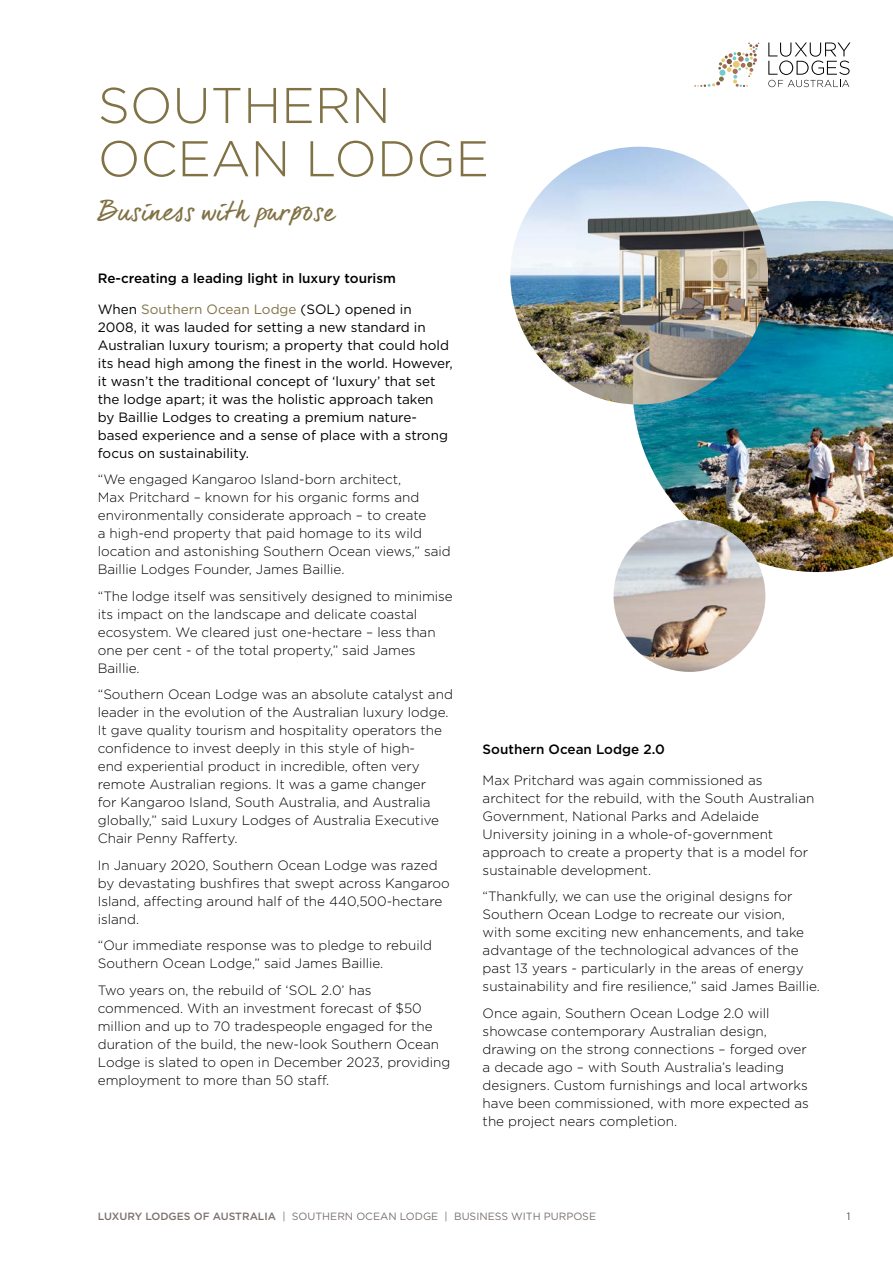
<style>
.page{position:relative;width:893px;height:1263px;background:#fff}
.page>*{position:absolute;margin:0;border:0;box-sizing:border-box;transform-origin:0 0}
.Heading{font:300 50.1px/53.2px "Gotham";color:#817245}
.Tagline{font:25.5px "dear Joe 6";letter-spacing:-.005em;color:#817245}
.Body_Text{font:300 13.5px/18px "Gotham";color:#000}
.Emphasis{font:13.5px/18px "Gotham";color:#000}
.Subtitle{font:500 13.5px "Gotham";color:#000}
.t1{font:10.5px "Gotham";color:#7a716d}
.t2{font:300 10.5px "Gotham";color:#000}
.s1{color:#817245}
.s2{font-weight:500}
</style>
<div class="page">
<svg style="left:768px;top:43px;width:82px;height:44px"></svg>
<svg style="left:694px;top:43px;width:65px;height:44px"></svg>
<img style="left:633px;top:201px;width:260px;height:371px">
<img style="left:510px;top:147px;width:258px;height:258px;border-radius:129px">
<img style="left:613px;top:520px;width:152px;height:152px;border-radius:76px">
<p class="Heading" style="left:98px;top:77px;width:393px">SOUTHERN<br>OCEAN LODGE</p>
<p class="Tagline" style="left:98px;top:196px;width:239px">Business with purpose</p>
<p class="Subtitle" style="left:98px;top:269px;width:300px">Re-creating a leading light in luxury tourism</p>
<p class="Emphasis" style="left:98px;top:300px;width:357px">When <span class="s1">Southern Ocean Lodge</span> (SOL) opened in 2008, it was lauded for setting a new standard in Australian luxury tourism; a property that could hold its head high among the finest in the world. However, it wasn’t the traditional concept of ‘luxury’ that set the lodge apart; it was the holistic approach taken by Baillie Lodges to creating a premium nature&shy;based experience and a sense of place with a strong focus on sustainability.</p>
<p class="Body_Text" style="left:98px;top:470px;width:355px">“We engaged Kangaroo Island-born architect,<br>Max Pritchard – known for his organic forms and environmentally considerate approach – to create<br>a high-end property that paid homage to its wild location and astonishing Southern Ocean views,” said Baillie Lodges Founder, James Baillie.</p>
<p class="Body_Text" style="left:98px;top:587px;width:357px">“The lodge itself was sensitively designed to minimise its impact on the landscape and delicate coastal ecosystem. We cleared just one-hectare – less than one per cent - of the total property,” said James Baillie.</p>
<p class="Body_Text" style="left:98px;top:685px;width:357px">“Southern Ocean Lodge was an absolute catalyst and leader in the evolution of the Australian luxury lodge.<br>It gave quality tourism and hospitality operators the confidence to invest deeply in this style of high-<br>end experiential product in incredible, often very remote Australian regions. It was a game changer<br>for Kangaroo Island, South Australia, and Australia globally,” said Luxury Lodges of Australia Executive Chair Penny Rafferty.</p>
<p class="Body_Text" style="left:98px;top:856px;width:353px">In January 2020, Southern Ocean Lodge was razed by devastating bushfires that swept across Kangaroo Island, affecting around half of the 440,500-hectare island.</p>
<p class="Body_Text" style="left:98px;top:936px;width:336px">“Our immediate response was to pledge to rebuild<br>Southern Ocean Lodge,” said James Baillie.</p>
<p class="Body_Text" style="left:98px;top:981px;width:354px">Two years on, the rebuild of ‘SOL 2.0’ has commenced. With an investment forecast of $50 million and up to 70 tradespeople engaged for the duration of the build, the new-look Southern Ocean Lodge is slated to open in December 2023, providing employment to more than 50 staff.</p>
<p class="Subtitle" style="left:483px;top:740px;width:184px">Southern Ocean Lodge 2.0</p>
<p class="Body_Text" style="left:483px;top:770px;width:333px">Max Pritchard was again commissioned as architect for the rebuild, with the South Australian Government, National Parks and Adelaide University joining in a whole-of-government approach to create a property that is a model for sustainable development.</p>
<p class="Body_Text" style="left:483px;top:887px;width:339px">“Thankfully, we can use the original designs for Southern Ocean Lodge to recreate our vision,<br>with some exciting new enhancements, and take advantage of the technological advances of the past 13 years - particularly in the areas of energy sustainability and fire resilience,” said James Baillie.</p>
<p class="Body_Text" style="left:483px;top:1003px;width:328px">Once again, Southern Ocean Lodge 2.0 will showcase contemporary Australian design, drawing on the strong connections – forged over a decade ago – with South Australia’s leading designers. Custom furnishings and local artworks have been commissioned, with more expected as the project nears completion.</p>
<p class="t1" style="left:98px;top:1210px;width:500px"><span class="s2">LUXURY LODGES OF AUSTRALIA</span> | SOUTHERN OCEAN LODGE | BUSINESS WITH PURPOSE</p>
<p class="t2" style="left:847px;top:1210px;width:5px">1</p>
</div>
